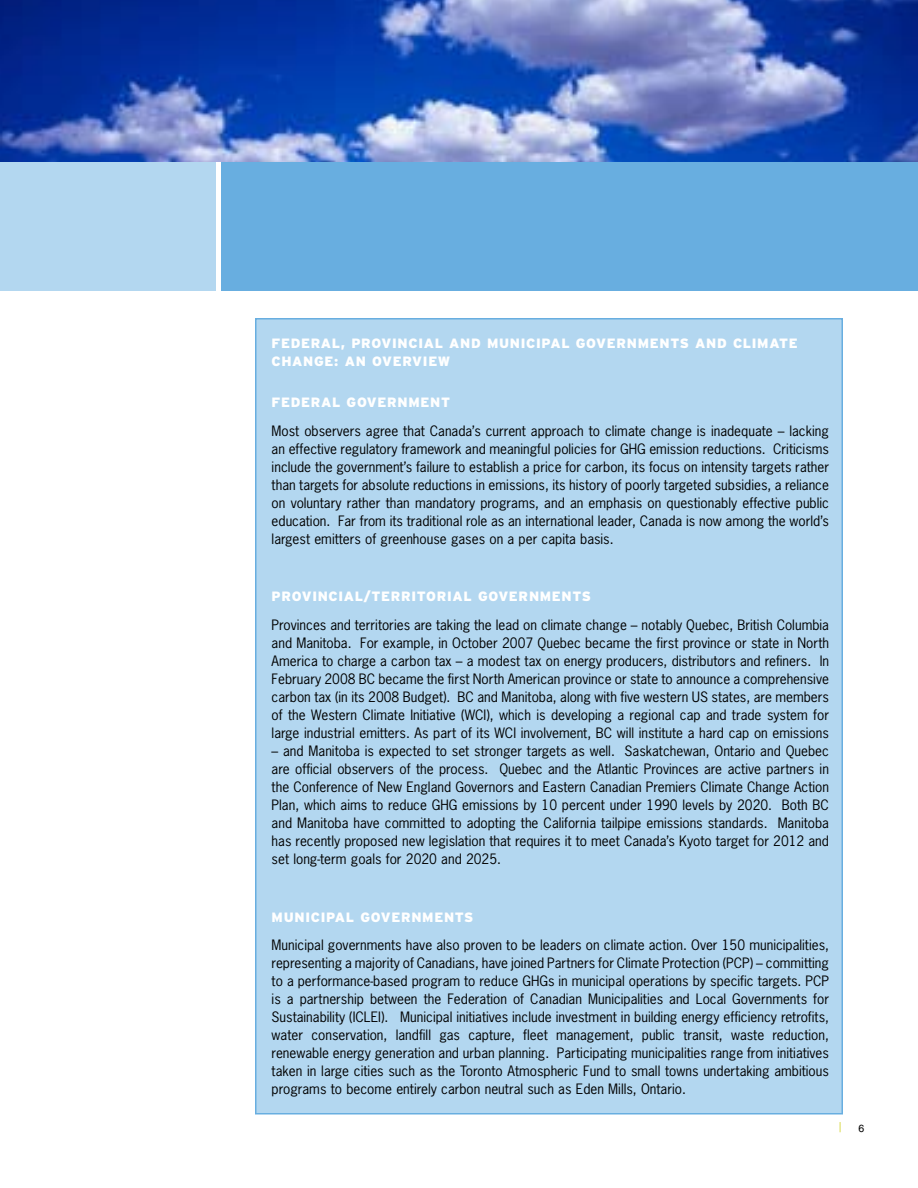
<style>
.page{position:relative;width:918px;height:1188px;background:#fff}
.page>*{position:absolute;margin:0;border:0;box-sizing:border-box;transform-origin:0 0}
.t1{font:13.5px/18px "News Gothic";color:#000;text-align:justify}
.t2{font:900 13.5px "Interstate";letter-spacing:.05em;color:#fff}
.t3{font:13.5px "Helvetica";color:#dbdb55}
</style>
<div class="page">
<div style="left:256px;top:319px;width:586px;height:795px;background:#b3d7f0"></div>
<div style="left:0;top:162px;width:216px;height:129px;background:#b3d7f0"></div>
<div style="left:221px;top:162px;width:697px;height:129px;background:#68aee0"></div>
<img style="left:0;top:0;width:918px;height:162px">
<p class="t2" style="left:272px;top:336px;width:189px">FEDERAL, PROVINCIAL AND</p>
<p class="t2" style="left:487px;top:336px;width:220px">MUNICIPAL GOVERNMENTS AND</p>
<p class="t2" style="left:733px;top:336px;width:36px">CLIMAT</p>
<p class="t2" style="left:789px;top:336px;width:11px">E</p>
<p class="t2" style="left:272px;top:354px;width:33px">CHANG</p>
<p class="t2" style="left:325px;top:354px;width:127px">E: AN OVERVIEW</p>
<p class="t2" style="left:272px;top:394px;width:169px">FEDERAL GOVERNMENT</p>
<p class="t1" style="left:272px;top:421px;width:559px">Most observers agree that Canada’s current approach to climate change is inadequate – lacking an effective regulatory framework and meaningful policies for GHG emission reductions. Criticisms include the government’s failure to establish a price for carbon, its focus on intensity targets rather than targets for absolute reductions in emissions, its history of poorly targeted subsidies, a reliance on voluntary rather than mandatory programs, and an emphasis on questionably effective public education. Far from its traditional role as an international leader, Canada is now among the world’s largest emitters of greenhouse gases on a per capita basis.</p>
<p class="t2" style="left:272px;top:589px;width:321px">PROVINCIAL/TERRITORIAL GOVERNM ENTS</p>
<p class="t1" style="left:272px;top:616px;width:559px">Provinces and territories are taking the lead on climate change – notably Quebec, British Columbia and Manitoba. For example, in October 2007 Quebec became the first province or state in North America to charge a carbon tax – a modest tax on energy producers, distributors and refiners. In February 2008 BC became the first North American province or state to announce a comprehensive carbon tax (in its 2008 Budget). BC and Manitoba, along with five western US states, are members of the Western Climate Initiative (WCI), which is developing a regional cap and trade system for large industrial emitters. As part of its WCI involvement, BC will institute a hard cap on emissions</p>
<p class="t1" style="left:272px;top:742px;width:559px">– and Manitoba is expected to set stronger targets as well. Saskatchewan, Ontario and Quebec are official observers of the process. Quebec and the Atlantic Provinces are active partners in the Conference of New England Governors and Eastern Canadian Premiers Climate Change Action Plan, which aims to reduce GHG emissions by 10 percent under 1990 levels by 2020. Both BC and Manitoba have committed to adopting the California tailpipe emissions standards. Manitoba has recently proposed new legislation that requires it to meet Canada’s Kyoto target for 2012 and set long-term goals for 2020 and 2025.</p>
<p class="t2" style="left:272px;top:909px;width:203px">MUNICIPAL GOVERNMENTS</p>
<p class="t1" style="left:272px;top:936px;width:559px">Municipal governments have also proven to be leaders on climate action. Over 150 municipalities, representing a majority of Canadians, have joined Partners for Climate Protection (PCP) – committing to a performance-based program to reduce GHGs in municipal operations by specific targets. PCP is a partnership between the Federation of Canadian Municipalities and Local Governments for Sustainability (ICLEI). Municipal initiatives include investment in building energy efficiency retrofits, water conservation, landfill gas capture, fleet management, public transit, waste reduction, renewable energy generation and urban planning. Participating municipalities range from initiatives taken in large cities such as the Toronto Atmospheric Fund to small towns undertaking ambitious programs to become entirely carbon neutral such as Eden Mills, Ontario.</p>
<p class="t3" style="left:839px;top:1120px;width:5px">|</p>
</div>
